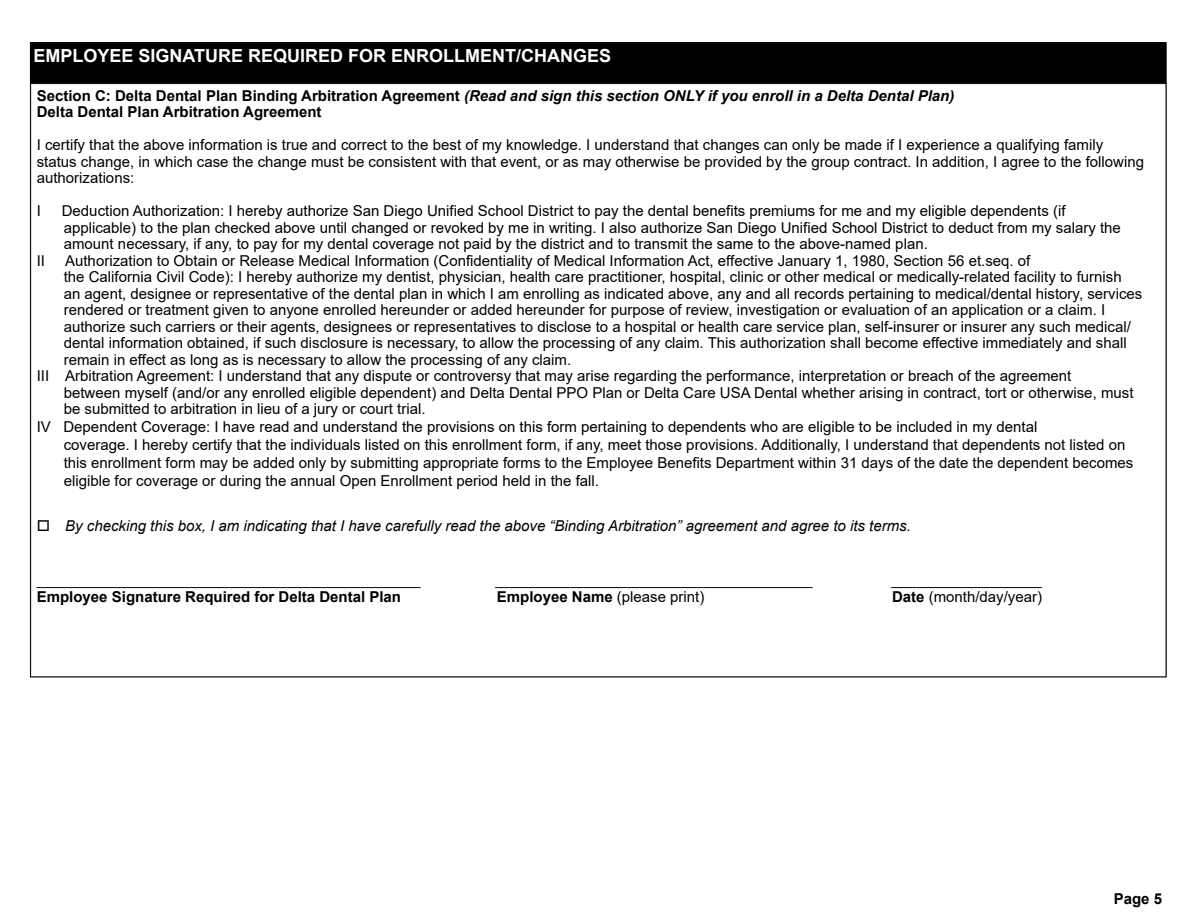
<style>
.page{position:relative;width:1188px;height:918px;background:#fff}
.page>*{position:absolute;margin:0;border:0;box-sizing:border-box;transform-origin:0 0}
.t1{font:700 18px "Arial";color:#fff}
.t2{font:15px/16.5px "Arial";color:#000}
.t3{font:700 15px/16.5px "Arial";color:#000}
.t4{font:italic 15px "Arial";color:#000}
.s1{font-style:italic}
.s2{font-weight:700}
</style>
<div class="page">
<div style="left:30px;top:43px;width:1136px;height:40px;background:#000"></div>
<hr style="left:1166px;top:84px;width:1px;height:592px;background:#9d9ea9">
<p class="t1" style="left:33px;top:43px;width:579px">EMPLOYEE SIGNATURE REQUIRED FOR ENROLLMENT/CHANGES</p>
<p class="t3" style="left:37px;top:87px;width:919px">Section C: Delta Dental Plan Binding Arbitration Agreement <span class="s1">(Read and sign this section ONLY if you enroll in a Delta Dental Plan)<br></span>Delta Dental Plan Arbitration Agreement</p>
<p class="t2" style="left:37px;top:137px;width:1109px">I certify that the above information is true and correct to the best of my knowledge. I understand that changes can only be made if I experience a qualifying family status change, in which case the change must be consistent with that event, or as may otherwise be provided by the group contract. In addition, I agree to the following authorizations:</p>
<p class="t2" style="left:37px;top:203px;width:6px">I</p>
<p class="t2" style="left:62px;top:203px;width:1061px">Deduction Authorization: I hereby authorize San Diego Unified School District to pay the dental benefits premiums for me and my eligible dependents (if applicable) to the plan checked above until changed or revoked by me in writing. I also authorize San Diego Unified School District to deduct from my salary the amount necessary, if any, to pay for my dental coverage not paid by the district and to transmit the same to the above-named plan.</p>
<p class="t2" style="left:37px;top:252px;width:10px">II</p>
<p class="t2" style="left:65px;top:252px;width:967px">Authorization to Obtain or Release Medical Information (Confidentiality of Medical Information Act, effective January 1, 1980, Section 56 et.seq. of</p>
<p class="t2" style="left:64px;top:269px;width:1059px">the California Civil Code): I hereby authorize my dentist, physician, health care practitioner, hospital, clinic or other medical or medically-related facility to furnish</p>
<p class="t2" style="left:64px;top:285px;width:1080px">an agent, designee or representative of the dental plan in which I am enrolling as indicated above, any and all records pertaining to medical/dental history, services</p>
<p class="t2" style="left:64px;top:302px;width:1043px">rendered or treatment given to anyone enrolled hereunder or added hereunder for purpose of review, investigation or evaluation of an application or a claim. I</p>
<p class="t2" style="left:64px;top:318px;width:1069px">authorize such carriers or their agents, designees or representatives to disclose to a hospital or health care service plan, self-insurer or insurer any such medical/</p>
<p class="t2" style="left:64px;top:335px;width:1065px">dental information obtained, if such disclosure is necessary, to allow the processing of any claim. This authorization shall become effective immediately and shall</p>
<p class="t2" style="left:64px;top:351px;width:509px">remain in effect as long as is necessary to allow the processing of any claim.</p>
<p class="t2" style="left:37px;top:368px;width:1036px">III Arbitration Agreement: I understand that any dispute or controversy that may arise regarding the performance, interpretation or breach of the agreement</p>
<p class="t2" style="left:64px;top:384px;width:1071px">between myself (and/or any enrolled eligible dependent) and Delta Dental PPO Plan or Delta Care USA Dental whether arising in contract, tort or otherwise, must</p>
<p class="t2" style="left:64px;top:401px;width:363px">be submitted to arbitration in lieu of a jury or court trial.</p>
<p class="t2" style="left:64px;top:418px;width:1071px;line-height:18px;text-indent:-27px">IV Dependent Coverage: I have read and understand the provisions on this form pertaining to dependents who are eligible to be included in my dental<br>coverage. I hereby certify that the individuals listed on this enrollment form, if any, meet those provisions. Additionally, I understand that dependents not listed on this enrollment form may be added only by submitting appropriate forms to the Employee Benefits Department within 31 days of the date the dependent becomes eligible for coverage or during the annual Open Enrollment period held in the fall.</p>
<p class="t4" style="left:37px;top:516px;width:876px">□ By checking this box, I am indicating that I have carefully read the above “Binding Arbitration” agreement and agree to its terms.</p>
<p class="t2" style="left:37px;top:572px;width:385px">______________________________________________</p>
<p class="t2" style="left:496px;top:572px;width:318px">______________________________________</p>
<p class="t2" style="left:892px;top:572px;width:152px">__________________</p>
<p class="t3" style="left:37px;top:588px;width:366px">Employee Signature Required for Delta Dental Plan</p>
<p class="t2" style="left:497px;top:588px;width:209px"><span class="s2">Employee Name</span> (please print)</p>
<p class="t2" style="left:892px;top:588px;width:152px"><span class="s2">Date</span> (month/day/year)</p>
<p class="t3" style="left:1114px;top:891px;width:50px">Page 5</p>
</div>
